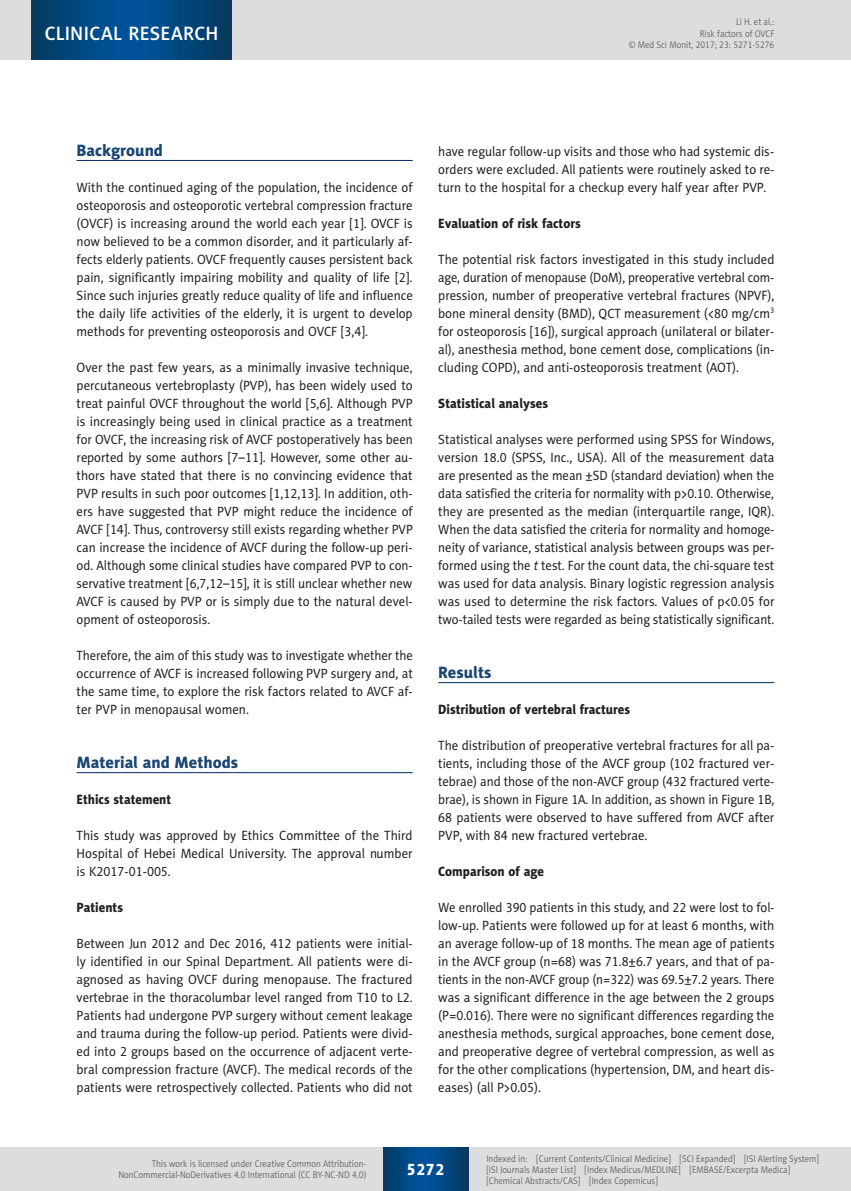
<style>
.page{position:relative;width:851px;height:1191px;background:#fff}
.page>*{position:absolute;margin:0;border:0;box-sizing:border-box;transform-origin:0 0}
.t1{font:19.5px "Naomi Sans EFN Medium";letter-spacing:.015em;color:#fff}
.MSM_Headline_1{font:16.5px "Naomi Sans EFN Heavy";color:#1a4574}
.t2{font:16.5px "Naomi Sans EFN Heavy";color:#fff}
.MSM_Body{font:13.5px/18px "Naomi Sans EFN";color:#231f20;text-align:justify;scale:.95 1}
.MSM_Body-2{font:13.5px/18px "Naomi Sans EFN";color:#231f20;text-align:justify;scale:.94 1}
.MSM_Headline_2{font:13.5px "Naomi Sans EFN Heavy";color:#231f20;scale:.95 1}
.MSM_pagina_sygnatura{font:9.75px/11.2px "Naomi Sans EFN Light";color:#57585a;scale:.9 1}
.MSM_pagina_zywa{font:9.75px/11.2px "Naomi Sans EFN Light";color:#57585a;text-align:right;scale:.9 1}
.s1{font-style:italic}
</style>
<div class="page">
<hr style="left:77px;top:160px;width:335px;height:1px;background:#00295c">
<hr style="left:77px;top:772px;width:335px;height:1px;background:#00295c">
<hr style="left:438px;top:682px;width:336px;height:1px;background:#00295c">
<div style="left:0;top:1148px;width:850px;height:43px;background:#dcdddf"></div>
<svg style="left:383px;top:1147px;width:85px;height:43px;background:#02477e"></svg>
<div style="left:0;top:0;width:850px;height:60px;background:#dcdddf"></div>
<hr style="left:850px;top:0;width:1px;height:60px;background:#dcdddf">
<svg style="left:32px;top:0;width:200px;height:60px;background:#02477e"></svg>
<h1 class="t1" style="left:45px;top:22px;width:175px">CLINICAL RESEARCH</h1>
<p class="MSM_pagina_zywa" style="left:699px;top:16px;width:84px">Li H. et al.:<br>Risk factors of OVCF</p>
<p class="MSM_pagina_sygnatura" style="left:628px;top:39px;width:163px">© Med Sci Monit, 2017; 23: 5271-5276</p>
<p class="MSM_Headline_1" style="left:77px;top:140px;width:88px">Background</p>
<p class="MSM_Body" style="left:77px;top:178px;width:355px">With the continued aging of the population, the incidence of osteoporosis and osteoporotic vertebral compression fracture (OVCF) is increasing around the world each year [1]. OVCF is now believed to be a common disorder, and it particularly af&shy;fects elderly patients. OVCF frequently causes persistent back pain, significantly impairing mobility and quality of life [2].<br>Since such injuries greatly reduce quality of life and influence the daily life activities of the elderly, it is urgent to develop methods for preventing osteoporosis and OVCF [3,4].</p>
<p class="MSM_Body" style="left:77px;top:358px;width:355px">Over the past few years, as a minimally invasive technique, percutaneous vertebroplasty (PVP), has been widely used to treat painful OVCF throughout the world [5,6]. Although PVP is increasingly being used in clinical practice as a treatment for OVCF, the increasing risk of AVCF postoperatively has been reported by some authors [7–11]. However, some other au&shy;thors have stated that there is no convincing evidence that PVP results in such poor outcomes [1,12,13]. In addition, oth&shy;ers have suggested that PVP might reduce the incidence of AVCF [14]. Thus, controversy still exists regarding whether PVP can increase the incidence of AVCF during the follow-up peri&shy;od. Although some clinical studies have compared PVP to con&shy;servative treatment [6,7,12–15], it is still unclear whether new AVCF is caused by PVP or is simply due to the natural devel&shy;opment of osteoporosis.</p>
<p class="MSM_Body-2" style="left:77px;top:646px;width:359px">Therefore, the aim of this study was to investigate whether the occurrence of AVCF is increased following PVP surgery and, at the same time, to explore the risk factors related to AVCF af&shy;ter PVP in menopausal women.</p>
<p class="MSM_Headline_1" style="left:77px;top:752px;width:163px">Material and Methods</p>
<p class="MSM_Headline_2" style="left:77px;top:791px;width:101px">Ethics statement</p>
<p class="MSM_Body" style="left:77px;top:826px;width:355px">This study was approved by Ethics Committee of the Third Hospital of Hebei Medical University. The approval number is K2017-01-005.</p>
<p class="MSM_Headline_2" style="left:77px;top:899px;width:50px">Patients</p>
<p class="MSM_Body" style="left:77px;top:934px;width:355px">Between Jun 2012 and Dec 2016, 412 patients were initial&shy;ly identified in our Spinal Department. All patients were di&shy;agnosed as having OVCF during menopause. The fractured vertebrae in the thoracolumbar level ranged from T10 to L2.<br>Patients had undergone PVP surgery without cement leakage and trauma during the follow-up period. Patients were divid&shy;ed into 2 groups based on the occurrence of adjacent verte&shy;bral compression fracture (AVCF). The medical records of the patients were retrospectively collected. Patients who did not</p>
<p class="MSM_Body" style="left:438px;top:142px;width:355px">have regular follow-up visits and those who had systemic dis&shy;orders were excluded. All patients were routinely asked to re&shy;turn to the hospital for a checkup every half year after PVP.</p>
<p class="MSM_Headline_2" style="left:438px;top:215px;width:151px">Evaluation of risk factors</p>
<p class="MSM_Body" style="left:438px;top:250px;width:355px">The potential risk factors investigated in this study included age, duration of menopause (DoM), preoperative vertebral com&shy;pression, number of preoperative vertebral fractures (NPVF), bone mineral density (BMD), QCT measurement (&lt;80 mg/cm<sup>3 </sup>for osteoporosis [16]), surgical approach (unilateral or bilater&shy;al), anesthesia method, bone cement dose, complications (in&shy;cluding COPD), and anti-osteoporosis treatment (AOT).</p>
<p class="MSM_Headline_2" style="left:438px;top:395px;width:117px">Statistical analyses</p>
<p class="MSM_Body" style="left:438px;top:430px;width:355px">Statistical analyses were performed using SPSS for Windows, version 18.0 (SPSS, Inc., USA). All of the measurement data are presented as the mean ±SD (standard deviation) when the data satisfied the criteria for normality with p&gt;0.10. Otherwise, they are presented as the median (interquartile range, IQR).<br>When the data satisfied the criteria for normality and homoge&shy;neity of variance, statistical analysis between groups was per&shy;formed using the <span class="s1">t</span> test. For the count data, the chi-square test was used for data analysis. Binary logistic regression analysis was used to determine the risk factors. Values of p&lt;0.05 for two-tailed tests were regarded as being statistically significant.</p>
<p class="MSM_Headline_1" style="left:438px;top:662px;width:55px">Results</p>
<p class="MSM_Headline_2" style="left:438px;top:701px;width:203px">Distribution of vertebral fractures</p>
<p class="MSM_Body" style="left:438px;top:736px;width:355px">The distribution of preoperative vertebral fractures for all pa&shy;tients, including those of the AVCF group (102 fractured ver&shy;tebrae) and those of the non-AVCF group (432 fractured verte&shy;brae), is shown in Figure 1A. In addition, as shown in Figure 1B, 68 patients were observed to have suffered from AVCF after PVP, with 84 new fractured vertebrae.</p>
<p class="MSM_Headline_2" style="left:438px;top:863px;width:113px">Comparison of age</p>
<p class="MSM_Body-2" style="left:438px;top:898px;width:359px">We enrolled 390 patients in this study, and 22 were lost to fol&shy;low-up. Patients were followed up for at least 6 months, with an average follow-up of 18 months. The mean age of patients in the AVCF group (n=68) was 71.8±6.7 years, and that of pa&shy;tients in the non-AVCF group (n=322) was 69.5±7.2 years. There was a significant difference in the age between the 2 groups (P=0.016). There were no significant differences regarding the anesthesia methods, surgical approaches, bone cement dose, and preoperative degree of vertebral compression, as well as for the other complications (hypertension, DM, and heart dis&shy;eases) (all P&gt;0.05).</p>
<p class="MSM_pagina_sygnatura" style="left:118px;top:1158px;width:277px;text-align:right">This work is licensed under Creative Common Attribution-<br>NonCommercial-NoDerivatives 4.0 International (CC BY-NC-ND 4.0)</p>
<p class="t2" style="left:406px;top:1159px;width:40px">5272</p>
<p class="MSM_pagina_sygnatura" style="left:486px;top:1152px;width:371px">Indexed in: [Current Contents/Clinical Medicine] [SCI Expanded] [ISI Alerting System] [ISI Journals Master List] [Index Medicus/MEDLINE] [EMBASE/Excerpta Medica] [Chemical Abstracts/CAS] [Index Copernicus]</p>
</div>
